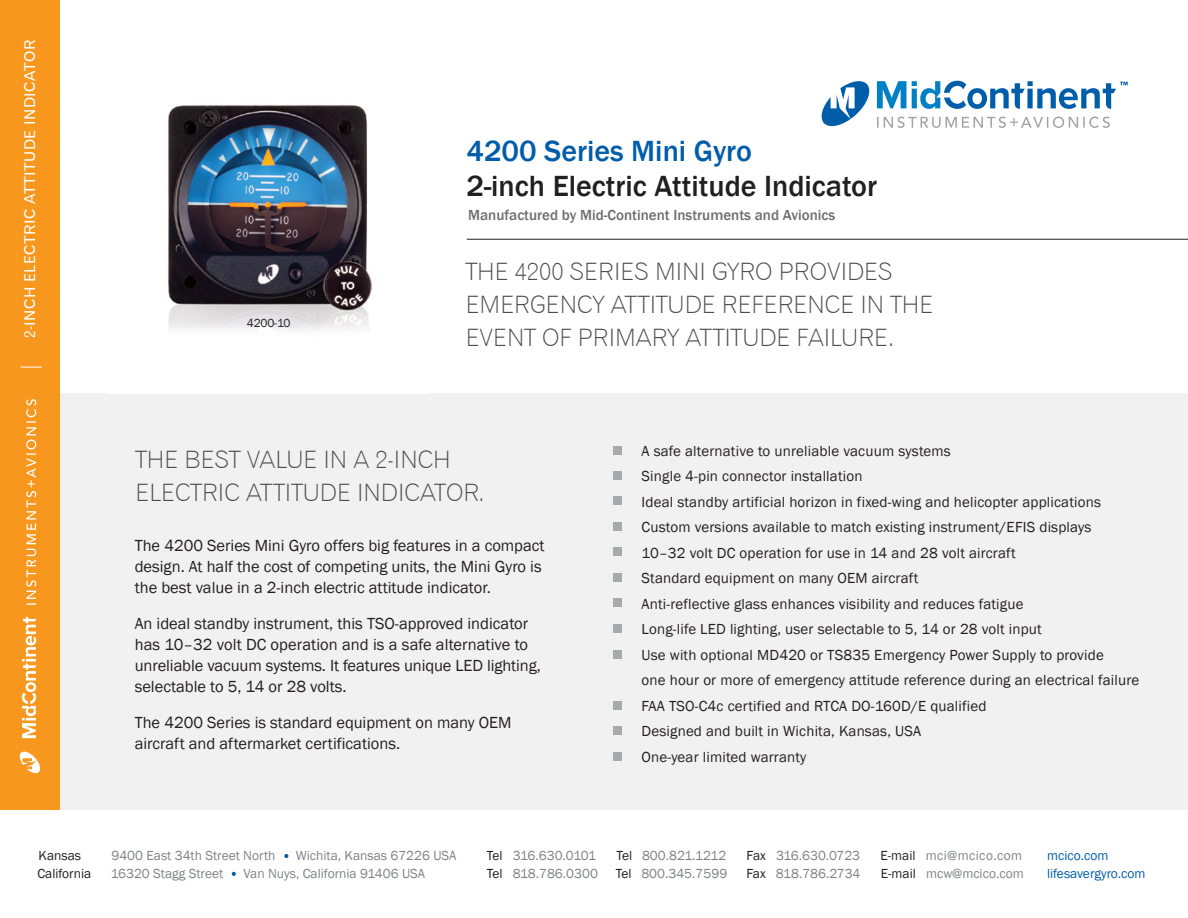
<style>
.page{position:relative;width:1188px;height:918px;background:#fff}
.page>*{position:absolute;margin:0;border:0;box-sizing:border-box;transform-origin:0 0}
.t1{font:500 30px "Franklin Gothic";color:#231f20}
.t2{font:500 30px "Franklin Gothic";color:#005daa}
.t3{font:24px/33px "Gothic 720 BT Light B";color:#4d4d4f}
.t4{font:16.5px/21px "Franklin Gothic";color:#231f20}
.t5{font:15px/25.5px "Franklin Gothic";letter-spacing:.01em;color:#231f20}
.t6{font:500 15px "Franklin Gothic";color:#6d6e71}
.t7{font:15px "Gothic 720 BT Roman B";letter-spacing:.03em;color:#fff}
.t8{font:13.5px "Franklin Gothic";color:#808285}
.t9{font:13.5px "Franklin Gothic";color:#005daa}
.t10{font:13.5px "Franklin Gothic";letter-spacing:.03em;color:#808285}
.t11{font:13.5px "Franklin Gothic";color:#231f20}
.t12{font:13.5px "Franklin Gothic";letter-spacing:-.035em;color:#808285}
.t13{font:12px "Franklin Gothic";letter-spacing:-.015em;color:#231f20}
.s1{color:#231f20}
</style>
<div class="page">
<div style="left:0;top:394px;width:1188px;height:416px;background:#f1f1f2"></div>
<div style="left:613px;top:446px;width:8px;height:9px;background:#a7a9ac"></div>
<div style="left:613px;top:471px;width:8px;height:9px;background:#a7a9ac"></div>
<div style="left:613px;top:496px;width:8px;height:9px;background:#a7a9ac"></div>
<div style="left:613px;top:522px;width:8px;height:9px;background:#a7a9ac"></div>
<div style="left:613px;top:548px;width:8px;height:8px;background:#a7a9ac"></div>
<div style="left:613px;top:573px;width:8px;height:9px;background:#a7a9ac"></div>
<div style="left:613px;top:599px;width:8px;height:8px;background:#a7a9ac"></div>
<div style="left:613px;top:624px;width:8px;height:9px;background:#a7a9ac"></div>
<div style="left:613px;top:650px;width:8px;height:8px;background:#a7a9ac"></div>
<div style="left:613px;top:701px;width:8px;height:9px;background:#a7a9ac"></div>
<div style="left:613px;top:726px;width:8px;height:9px;background:#a7a9ac"></div>
<div style="left:613px;top:752px;width:8px;height:9px;background:#a7a9ac"></div>
<img style="left:168px;top:105px;width:204px;height:226px">
<hr style="left:467px;top:239px;width:721px;height:1px;background:#231f20">
<svg style="left:821px;top:80px;width:307px;height:48px"></svg>
<div style="left:0;top:0;width:59px;height:810px;background:#f8971d"></div>
<svg style="left:22px;top:399px;width:14px;height:339px"></svg>
<svg style="left:19px;top:751px;width:22px;height:23px"></svg>
<svg style="left:21px;top:367px;width:21px;height:1px"></svg>
<svg style="left:284px;top:854px;width:4px;height:4px"></svg>
<svg style="left:232px;top:872px;width:4px;height:4px"></svg>
<p class="t7" style="left:21px;top:338px;width:300px;rotate:-90deg">2-INCH ELECTRIC ATTITUDE INDICATOR</p>
<p class="t13" style="left:247px;top:316px;width:45px">4200-10</p>
<h1 class="t2" style="left:466px;top:133px;width:287px">4200 Series Mini Gyro</h1>
<h1 class="t1" style="left:466px;top:167px;width:412px">2-inch Electric Attitude Indicator</h1>
<p class="t6" style="left:468px;top:205px;width:369px">Manufactured by Mid-Continent Instruments and Avionics</p>
<h2 class="t3" style="left:466px;top:255px;width:469px">THE 4200 SERIES MINI GYRO PROVIDES<br>EMERGENCY ATTITUDE REFERENCE IN THE<br>EVENT OF PRIMARY ATTITUDE FAILURE.</h2>
<h2 class="t3" style="left:135px;top:442px;width:351px">THE BEST VALUE IN A 2-INCH<br>ELECTRIC ATTITUDE INDICATOR.</h2>
<p class="t4" style="left:135px;top:536px;width:411px">The 4200 Series Mini Gyro offers big features in a compact design. At half the cost of competing units, the Mini Gyro is the best value in a 2-inch electric attitude indicator.</p>
<p class="t4" style="left:135px;top:614px;width:408px">An ideal standby instrument, this TSO-approved indicator has 10–32 volt DC operation and is a safe alternative to unreliable vacuum systems. It features unique LED lighting, selectable to 5, 14 or 28 volts.</p>
<p class="t4" style="left:135px;top:713px;width:378px">The 4200 Series is standard equipment on many OEM aircraft and aftermarket certifications.</p>
<p class="t5" style="left:642px;top:438px;width:499px">A safe alternative to unreliable vacuum systems<br>Single 4-pin connector installation<br>Ideal standby artificial horizon in fixed-wing and helicopter applications Custom versions available to match existing instrument/EFIS displays<br>10–32 volt DC operation for use in 14 and 28 volt aircraft<br>Standard equipment on many OEM aircraft<br>Anti-reflective glass enhances visibility and reduces fatigue<br>Long-life LED lighting, user selectable to 5, 14 or 28 volt input<br>Use with optional MD420 or TS835 Emergency Power Supply to provide<br>one hour or more of emergency attitude reference during an electrical failure FAA TSO-C4c certified and RTCA DO-160D/E qualified<br>Designed and built in Wichita, Kansas, USA<br>One-year limited warranty</p>
<p class="t11" style="left:39px;top:847px;width:44px">Kansas</p>
<p class="t8" style="left:112px;top:847px;width:165px">9400 East 34th Street North</p>
<p class="t8" style="left:296px;top:847px;width:162px">Wichita, Kansas 67226 USA</p>
<p class="t12" style="left:487px;top:847px;width:111px"><span class="s1">Tel</span> 316.630.0101</p>
<p class="t8" style="left:616px;top:847px;width:111px"><span class="s1">Tel</span> 800.821.1212</p>
<p class="t8" style="left:747px;top:847px;width:115px"><span class="s1">Fax</span> 316.630.0723</p>
<p class="t10" style="left:880px;top:847px;width:143px"><span class="s1">E-mail</span> mci@mcico.com</p>
<p class="t11" style="left:37px;top:865px;width:55px">California</p>
<p class="t8" style="left:111px;top:865px;width:114px">16320 Stagg Street</p>
<p class="t8" style="left:244px;top:865px;width:183px">Van Nuys, California 91406 USA</p>
<p class="t8" style="left:487px;top:865px;width:113px"><span class="s1">Tel</span> 818.786.0300</p>
<p class="t8" style="left:616px;top:865px;width:113px"><span class="s1">Tel</span> 800.345.7599</p>
<p class="t8" style="left:746px;top:865px;width:116px"><span class="s1">Fax</span> 818.786.2734</p>
<p class="t8" style="left:881px;top:865px;width:144px"><span class="s1">E-mail</span> mcw@mcico.com</p>
<p class="t9" style="left:1047px;top:847px;width:63px">mcico.com</p>
<p class="t9" style="left:1047px;top:865px;width:100px">lifesavergyro.com</p>
</div>
